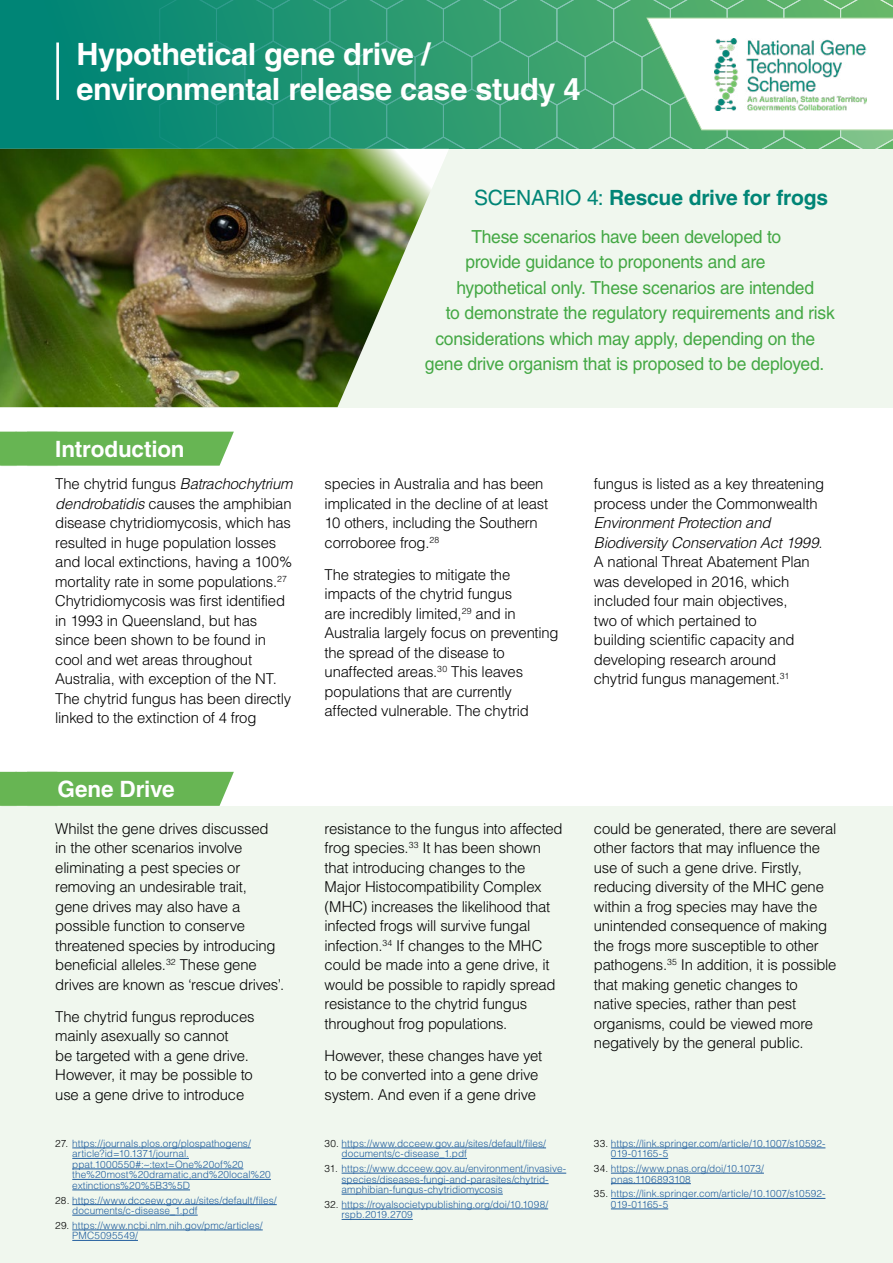
<style>
.page{position:relative;width:893px;height:1263px;background:#fff}
.page>*{position:absolute;margin:0;border:0;box-sizing:border-box;transform-origin:0 0}
.t1{font:700 30.75px/35.2px "Helvetica LT Std";letter-spacing:-.015em;color:#fff}
.t2{font:700 22.5px "Helvetica LT Std";letter-spacing:-.005em;color:#fff}
.t3{font:700 21px "Helvetica LT Std";letter-spacing:-.01em;color:#008576}
.Intro_para{font:18px "Helvetica LT Std";letter-spacing:-.015em;color:#44a844}
.Body{font:300 15px/19.5px "Helvetica LT Std";letter-spacing:-.015em;color:#000}
.t4{font:300 10.05px/10.5px "Helvetica LT Std";color:#215e9e}
.s1{font-weight:400}
.s2{font-style:italic}
.s3{color:#000}
</style>
<div class="page">
<img style="left:0;top:0;width:893px;height:466px">
<div style="left:0;top:772px;width:234px;height:34px;background:#67b553"></div>
<div style="left:0;top:806px;width:893px;height:457px;background:#f0f7ee"></div>
<hr style="left:72px;top:1147px;width:179px;height:1px;background:#215e9e">
<hr style="left:72px;top:1158px;width:117px;height:1px;background:#215e9e">
<hr style="left:72px;top:1168px;width:171px;height:1px;background:#215e9e">
<hr style="left:72px;top:1179px;width:199px;height:1px;background:#215e9e">
<hr style="left:72px;top:1189px;width:118px;height:1px;background:#215e9e">
<hr style="left:72px;top:1204px;width:205px;height:1px;background:#215e9e">
<hr style="left:72px;top:1215px;width:126px;height:1px;background:#215e9e">
<hr style="left:72px;top:1229px;width:191px;height:1px;background:#215e9e">
<hr style="left:72px;top:1240px;width:66px;height:1px;background:#215e9e">
<hr style="left:342px;top:1147px;width:204px;height:1px;background:#215e9e">
<hr style="left:342px;top:1158px;width:125px;height:1px;background:#215e9e">
<hr style="left:342px;top:1173px;width:224px;height:1px;background:#215e9e">
<hr style="left:342px;top:1183px;width:207px;height:1px;background:#215e9e">
<hr style="left:342px;top:1194px;width:161px;height:1px;background:#215e9e">
<hr style="left:342px;top:1208px;width:206px;height:1px;background:#215e9e">
<hr style="left:342px;top:1219px;width:71px;height:1px;background:#215e9e">
<hr style="left:611px;top:1147px;width:214px;height:1px;background:#215e9e">
<hr style="left:611px;top:1158px;width:57px;height:1px;background:#215e9e">
<hr style="left:611px;top:1173px;width:153px;height:1px;background:#215e9e">
<hr style="left:611px;top:1183px;width:80px;height:1px;background:#215e9e">
<hr style="left:611px;top:1198px;width:214px;height:1px;background:#215e9e">
<hr style="left:611px;top:1208px;width:57px;height:1px;background:#215e9e">
<h1 class="t1" style="left:77px;top:36px;width:505px">Hypothetical gene drive / environmental release case study 4</h1>
<h3 class="t2" style="left:55px;top:435px;width:131px">Introduction</h3>
<h2 class="t3" style="left:474px;top:185px;width:356px"><span class="s1">SCENARIO 4:</span> Rescue drive for frogs</h2>
<p class="Intro_para" style="left:471px;top:226px;width:311px">These scenarios have been developed to</p>
<p class="Intro_para" style="left:465px;top:251px;width:302px">provide guidance to proponents and are</p>
<p class="Intro_para" style="left:456px;top:277px;width:359px">hypothetical only. These scenarios are intended</p>
<p class="Intro_para" style="left:446px;top:302px;width:390px">to demonstrate the regulatory requirements and risk</p>
<p class="Intro_para" style="left:435px;top:328px;width:381px">considerations which may apply, depending on the</p>
<p class="Intro_para" style="left:425px;top:353px;width:401px">gene drive organism that is proposed to be deployed.</p>
<p class="Body" style="left:55px;top:474px;width:239px">The chytrid fungus <span class="s2">Batrachochytrium dendrobatidis</span> causes the amphibian disease chytridiomycosis, which has resulted in huge population losses and local extinctions, having a 100% mortality rate in some populations.<sup>27<br></sup>Chytridiomycosis was first identified in 1993 in Queensland, but has since been shown to be found in cool and wet areas throughout Australia, with exception of the NT.<br>The chytrid fungus has been directly linked to the extinction of 4 frog</p>
<p class="Body" style="left:325px;top:474px;width:225px">species in Australia and has been implicated in the decline of at least<br>10 others, including the Southern corroboree frog.<sup>28</sup></p>
<p class="Body" style="left:325px;top:565px;width:236px">The strategies to mitigate the impacts of the chytrid fungus<br>are incredibly limited,<sup>29</sup> and in<br>Australia largely focus on preventing the spread of the disease to unaffected areas.<sup>30</sup> This leaves populations that are currently affected vulnerable. The chytrid</p>
<h3 class="t2" style="left:57px;top:775px;width:119px">Gene Drive</h3>
<p class="Body" style="left:55px;top:818px;width:230px">Whilst the gene drives discussed<br>in the other scenarios involve eliminating a pest species or removing an undesirable trait,<br>gene drives may also have a possible function to conserve threatened species by introducing beneficial alleles.<sup>32</sup> These gene drives are known as ‘rescue drives’.</p>
<p class="Body" style="left:55px;top:1007px;width:201px">The chytrid fungus reproduces mainly asexually so cannot<br>be targeted with a gene drive.<br>However, it may be possible to use a gene drive to introduce</p>
<p class="t4" style="left:72px;top:1138px;width:200px;text-indent:-17px"><span class="s3">27.</span> https://journals.plos.org/plospathogens/ article?id=10.1371/journal. ppat.1000550#:~:text=One%20of%20 the%20most%20dramatic,and%20local%20 extinctions%20%5B3%5D</p>
<p class="t4" style="left:72px;top:1195px;width:206px;text-indent:-17px"><span class="s3">28.</span> https://www.dcceew.gov.au/sites/default/files/ documents/c-disease_1.pdf</p>
<p class="t4" style="left:72px;top:1220px;width:192px;text-indent:-17px"><span class="s3">29.</span> https://www.ncbi.nlm.nih.gov/pmc/articles/<br>PMC5095549/</p>
<p class="Body" style="left:325px;top:818px;width:240px">resistance to the fungus into affected frog species.<sup>33</sup> It has been shown that introducing changes to the Major Histocompatibility Complex (MHC) increases the likelihood that infected frogs will survive fungal infection.<sup>34</sup> If changes to the MHC could be made into a gene drive, it would be possible to rapidly spread resistance to the chytrid fungus throughout frog populations.</p>
<p class="Body" style="left:325px;top:1046px;width:219px">However, these changes have yet to be converted into a gene drive system. And even if a gene drive</p>
<p class="t4" style="left:342px;top:1138px;width:206px;text-indent:-17px"><span class="s3">30.</span> https://www.dcceew.gov.au/sites/default/files/ documents/c-disease_1.pdf</p>
<p class="t4" style="left:342px;top:1163px;width:226px;text-indent:-17px"><span class="s3">31.</span> https://www.dcceew.gov.au/environment/invasive&shy;species/diseases-fungi-and-parasites/chytrid&shy;amphibian-fungus-chytridiomycosis</p>
<p class="t4" style="left:342px;top:1199px;width:208px;text-indent:-17px"><span class="s3">32.</span> https://royalsocietypublishing.org/doi/10.1098/ rspb.2019.2709</p>
<p class="Body" style="left:594px;top:474px;width:232px">fungus is listed as a key threatening process under the Commonwealth<br><span class="s2">Environment Protection and<br>Biodiversity Conservation Act 1999</span>.<br>A national Threat Abatement Plan was developed in 2016, which included four main objectives,<br>two of which pertained to<br>building scientific capacity and developing research around chytrid fungus management.<sup>31</sup></p>
<p class="Body" style="left:594px;top:818px;width:244px">could be generated, there are several other factors that may influence the use of such a gene drive. Firstly, reducing diversity of the MHC gene within a frog species may have the unintended consequence of making the frogs more susceptible to other pathogens.<sup>35</sup> In addition, it is possible that making genetic changes to native species, rather than pest organisms, could be viewed more negatively by the general public.</p>
<p class="t4" style="left:611px;top:1138px;width:216px;text-indent:-17px"><span class="s3">33.</span> https://link.springer.com/article/10.1007/s10592-<br>019-01165-5</p>
<p class="t4" style="left:611px;top:1163px;width:154px;text-indent:-17px"><span class="s3">34.</span> https://www.pnas.org/doi/10.1073/ pnas.1106893108</p>
<p class="t4" style="left:611px;top:1188px;width:216px;text-indent:-17px"><span class="s3">35.</span> https://link.springer.com/article/10.1007/s10592-<br>019-01165-5</p>
</div>
